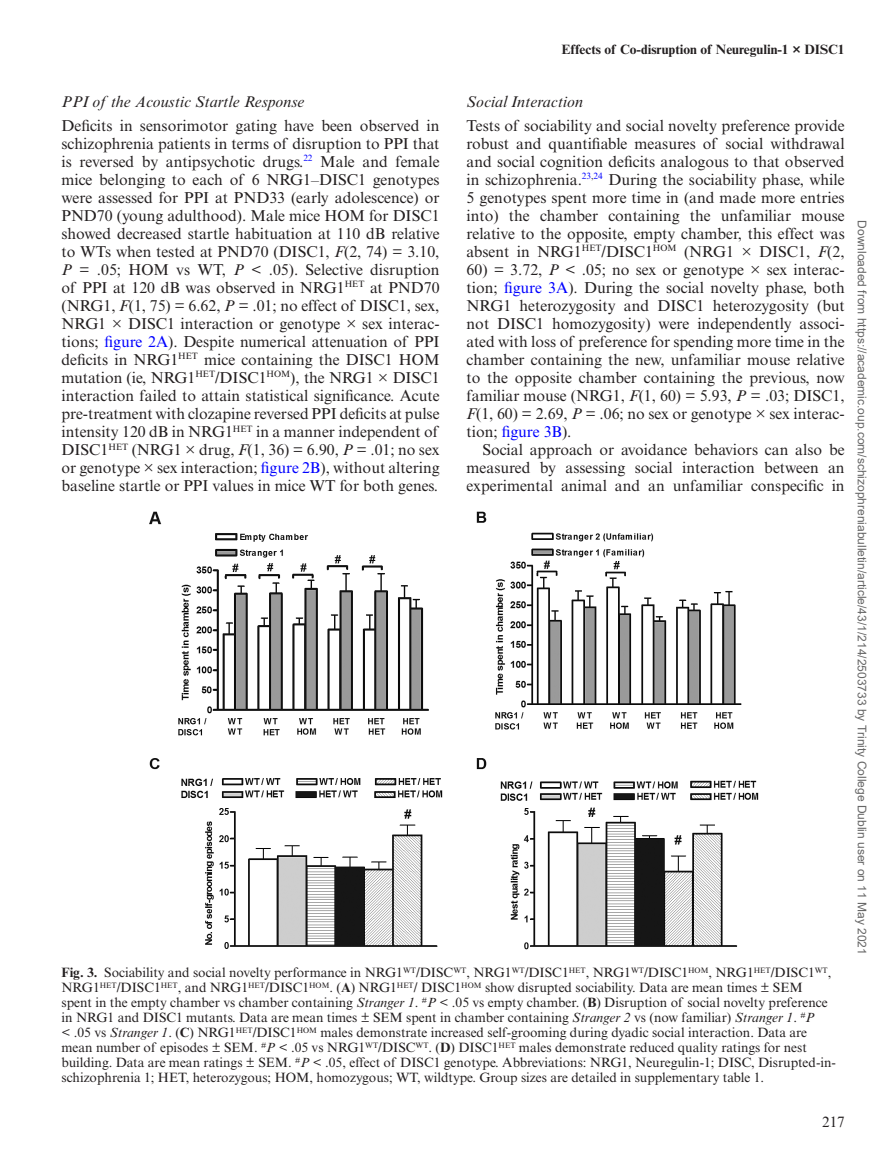
<style>
.page{position:relative;width:891px;height:1175px;background:#fff}
.page>*{position:absolute;margin:0;border:0;box-sizing:border-box;transform-origin:0 0}
.t1{font:15.75px/18px "Times New Roman MT Std";color:#231f20;text-align:justify}
.t2{font:italic 15.75px "Times New Roman MT Std";color:#231f20}
.t3{font:15px "Times New Roman MT Std";color:#231f20}
.t4{font:13.5px/15px "Times New Roman MT Std";color:#231f20}
.t5{font:700 13.5px "Times New Roman MT Std";color:#231f20}
.t6{font:12px "Arial";color:#666}
.s1{font-style:italic}
.s2{color:#00f}
.s3{font-weight:700}
</style>
<div class="page">
<img style="left:149px;top:511px;width:610px;height:439px">
<p class="t5" style="left:561px;top:41px;width:285px">Effects of Co-disruption of Neuregulin-1 × DISC1</p>
<p class="t2" style="left:62px;top:92px;width:244px">PPI of the Acoustic Startle Response</p>
<p class="t1" style="left:61px;top:116px;width:380px">Deficits in sensorimotor gating have been observed in schizophrenia patients in terms of disruption to PPI that is reversed by antipsychotic drugs.<sup>22</sup> Male and female mice belonging to each of 6 NRG1–DISC1 genotypes were assessed for PPI at PND33 (early adolescence) or PND70 (young adulthood). Male mice HOM for DISC1 showed decreased startle habituation at 110 dB relative to WTs when tested at PND70 (DISC1, <span class="s1">F</span>(2, 74) = 3.10, <span class="s1">P</span> = .05; HOM vs WT, <span class="s1">P</span> &lt; .05). Selective disruption of PPI at 120 dB was observed in NRG1<sup>HET</sup> at PND70 (NRG1, <span class="s1">F</span>(1, 75) = 6.62, <span class="s1">P</span> = .01; no effect of DISC1, sex, NRG1 × DISC1 interaction or genotype × sex interac&shy;tions; <span class="s2">figure 2A</span>). Despite numerical attenuation of PPI deficits in NRG1<sup>HET</sup> mice containing the DISC1 HOM mutation (ie, NRG1<sup>HET</sup>/DISC1<sup>HOM</sup>), the NRG1 × DISC1 interaction failed to attain statistical significance. Acute pre-treatment with clozapine reversed PPI deficits at pulse intensity 120 dB in NRG1<sup>HET</sup> in a manner independent of DISC1<sup>HET</sup> (NRG1 × drug, <span class="s1">F</span>(1, 36) = 6.90, <span class="s1">P</span> = .01; no sex or genotype × sex interaction; <span class="s2">figure 2B</span>), without altering baseline startle or PPI values in mice WT for both genes.</p>
<p class="t2" style="left:467px;top:92px;width:118px">Social Interaction</p>
<p class="t1" style="left:466px;top:116px;width:380px">Tests of sociability and social novelty preference provide robust and quantifiable measures of social withdrawal and social cognition deficits analogous to that observed in schizophrenia.<sup>23</sup><sup>,</sup><sup>24</sup> During the sociability phase, while 5 genotypes spent more time in (and made more entries into) the chamber containing the unfamiliar mouse relative to the opposite, empty chamber, this effect was absent in NRG1<sup>HET</sup>/DISC1<sup>HOM</sup> (NRG1 × DISC1, <span class="s1">F</span>(2,</p>
<p class="t1" style="left:466px;top:260px;width:380px">60) = 3.72, <span class="s1">P</span> &lt; .05; no sex or genotype × sex interac&shy;tion; <span class="s2">figure 3A</span>). During the social novelty phase, both NRG1 heterozygosity and DISC1 heterozygosity (but not DISC1 homozygosity) were independently associ&shy;ated with loss of preference for spending more time in the chamber containing the new, unfamiliar mouse relative to the opposite chamber containing the previous, now familiar mouse (NRG1, <span class="s1">F</span>(1, 60) = 5.93, <span class="s1">P</span> = .03; DISC1, <span class="s1">F</span>(1, 60) = 2.69, <span class="s1">P</span> = .06; no sex or genotype × sex interac&shy;tion; <span class="s2">figure 3B</span>).</p>
<p class="t1" style="left:466px;top:440px;width:379px;text-indent:16px">Social approach or avoidance behaviors can also be measured by assessing social interaction between an experimental animal and an unfamiliar conspecific in</p>
<p class="t4" style="left:61px;top:964px;width:776px"><span class="s3">Fig. 3.</span> Sociability and social novelty performance in NRG1<sup>WT</sup>/DISC<sup>WT</sup>, NRG1<sup>WT</sup>/DISC1<sup>HET</sup>, NRG1<sup>WT</sup>/DISC1<sup>HOM</sup>, NRG1<sup>HET</sup>/DISC1<sup>WT</sup>, NRG1<sup>HET</sup>/DISC1<sup>HET</sup>, and NRG1<sup>HET</sup>/DISC1<sup>HOM</sup>. (<span class="s3">A</span>) NRG1<sup>HET</sup>/ DISC1<sup>HOM</sup> show disrupted sociability. Data are mean times ± SEM spent in the empty chamber vs chamber containing <span class="s1">Stranger 1</span>. <sup>#</sup><span class="s1">P</span> &lt; .05 vs empty chamber. (<span class="s3">B</span>) Disruption of social novelty preference in NRG1 and DISC1 mutants. Data are mean times ± SEM spent in chamber containing <span class="s1">Stranger 2</span> vs (now familiar) <span class="s1">Stranger 1</span>. <sup>#</sup><span class="s1">P<br></span>&lt; .05 vs <span class="s1">Stranger 1</span>. (<span class="s3">C</span>) NRG1<sup>HET</sup>/DISC1<sup>HOM</sup> males demonstrate increased self-grooming during dyadic social interaction. Data are mean number of episodes ± SEM. <sup>#</sup><span class="s1">P</span> &lt; .05 vs NRG1<sup>WT</sup>/DISC<sup>WT</sup>. (<span class="s3">D</span>) DISC1<sup>HET</sup> males demonstrate reduced quality ratings for nest building. Data are mean ratings ± SEM. <sup>#</sup><span class="s1">P</span> &lt; .05, effect of DISC1 genotype. Abbreviations: NRG1, Neuregulin-1; DISC, Disrupted-in&shy;schizophrenia 1; HET, heterozygous; HOM, homozygous; WT, wildtype. Group sizes are detailed in supplementary table 1.</p>
<p class="t6" style="left:866px;top:220px;width:735px;rotate:90deg">Downloaded from https://academic.oup.com/schizophreniabulletin/article/43/1/214/2503733 by Trinity College Dublin user on 11 May 2021</p>
<p class="t3" style="left:822px;top:1113px;width:24px">217</p>
</div>
